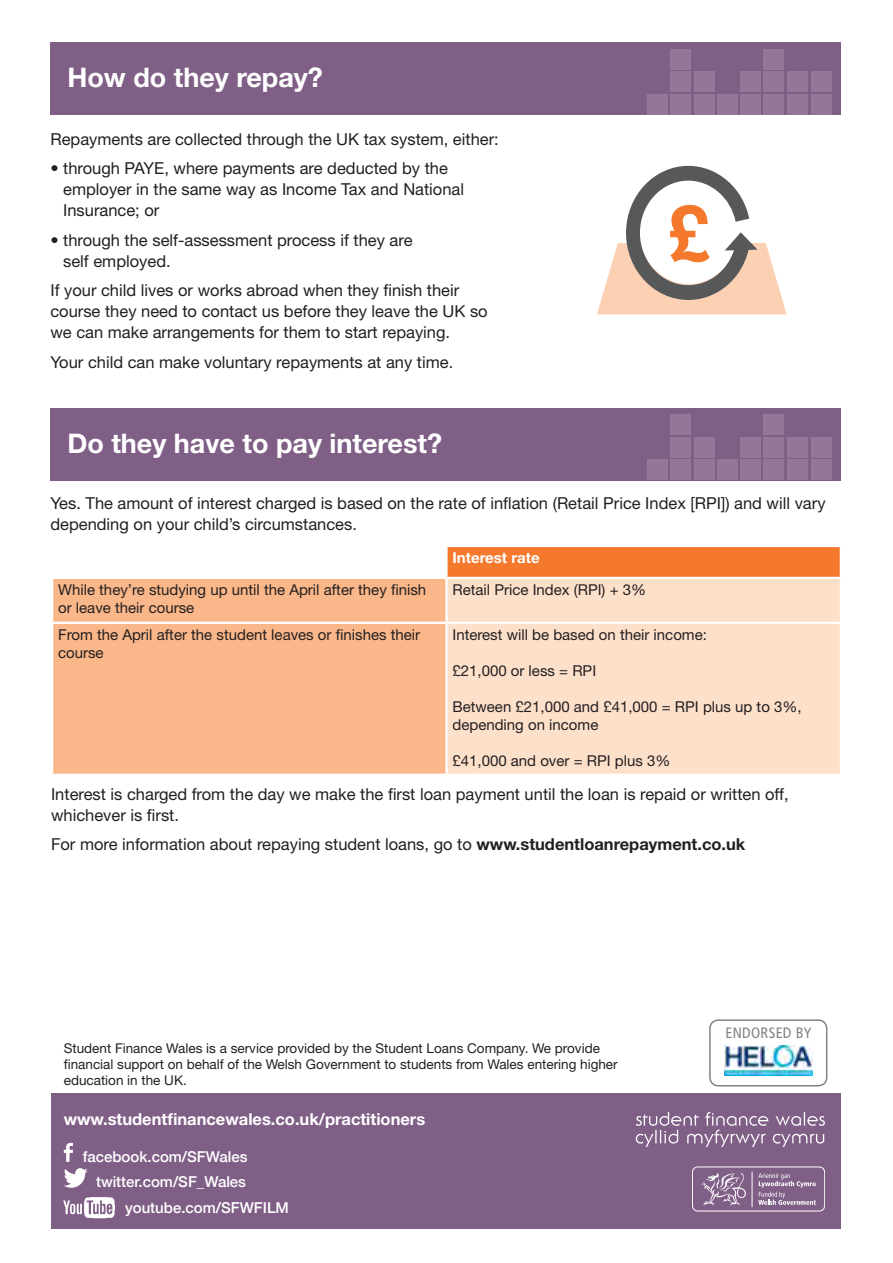
<style>
.page{position:relative;width:893px;height:1263px;background:#fff}
.page>*{position:absolute;margin:0;border:0;box-sizing:border-box;transform-origin:0 0}
.t1{font:700 76.8px "Helvetica Neue";color:#f4792d;scale:.94 1}
.t2{font:700 27px "Helvetica Neue LT Std";color:#fff}
.t3{font:16.5px/21px "Helvetica Neue LT Std";color:#231f20}
.t4{font:700 16.5px "Helvetica Neue LT Std";color:#fff}
.t5{font:15px/18px "Helvetica Neue LT Std";color:#231f20}
.t6{font:500 15px "Helvetica Neue";color:#fff}
.t7{font:700 15px "Helvetica Neue LT Std";color:#fff}
.t8{font:condensed 15px "Frutiger LT Std";letter-spacing:.02em;color:#808285}
.t9{font:13.5px/16.2px "Helvetica Neue LT Std";color:#231f20}
.s1{font-weight:700}
</style>
<div class="page">
<div style="left:446px;top:546px;width:395px;height:32px;background:#f4792d"></div>
<div style="left:53px;top:579px;width:392px;height:195px;background:#fab789"></div>
<div style="left:448px;top:579px;width:392px;height:195px;background:#fde0ca"></div>
<hr style="left:446px;top:545px;width:396px;height:2px;background:#fff">
<hr style="left:445px;top:547px;width:3px;height:30px;background:#fff">
<hr style="left:840px;top:547px;width:2px;height:30px;background:#fff">
<hr style="left:446px;top:577px;width:396px;height:2px;background:#fff">
<hr style="left:51px;top:622px;width:395px;height:2px;background:#fff">
<hr style="left:446px;top:622px;width:396px;height:2px;background:#fff">
<div style="left:50px;top:43px;width:791px;height:72px;background:#805f87"></div>
<div style="left:670px;top:49px;width:21px;height:20px;background:#937698"></div>
<div style="left:763px;top:49px;width:21px;height:20px;background:#937698"></div>
<div style="left:670px;top:71px;width:21px;height:21px;background:#937698"></div>
<div style="left:670px;top:94px;width:21px;height:20px;background:#937698"></div>
<div style="left:694px;top:71px;width:21px;height:21px;background:#937698"></div>
<div style="left:763px;top:71px;width:21px;height:21px;background:#937698"></div>
<div style="left:786px;top:71px;width:21px;height:21px;background:#937698"></div>
<div style="left:811px;top:71px;width:21px;height:21px;background:#937698"></div>
<div style="left:740px;top:71px;width:21px;height:21px;background:#937698"></div>
<div style="left:694px;top:94px;width:21px;height:20px;background:#937698"></div>
<div style="left:763px;top:94px;width:21px;height:20px;background:#937698"></div>
<div style="left:740px;top:94px;width:21px;height:20px;background:#937698"></div>
<div style="left:717px;top:94px;width:21px;height:20px;background:#937698"></div>
<div style="left:647px;top:94px;width:21px;height:20px;background:#937698"></div>
<div style="left:786px;top:94px;width:21px;height:20px;background:#937698"></div>
<div style="left:811px;top:94px;width:21px;height:20px;background:#937698"></div>
<svg style="left:597px;top:166px;width:190px;height:148px"></svg>
<div style="left:50px;top:408px;width:791px;height:72px;background:#805f87"></div>
<div style="left:670px;top:414px;width:21px;height:21px;background:#937698"></div>
<div style="left:763px;top:414px;width:21px;height:21px;background:#937698"></div>
<div style="left:670px;top:437px;width:21px;height:20px;background:#937698"></div>
<div style="left:670px;top:459px;width:21px;height:21px;background:#937698"></div>
<div style="left:694px;top:437px;width:21px;height:20px;background:#937698"></div>
<div style="left:763px;top:437px;width:21px;height:20px;background:#937698"></div>
<div style="left:786px;top:437px;width:21px;height:20px;background:#937698"></div>
<div style="left:811px;top:437px;width:21px;height:20px;background:#937698"></div>
<div style="left:740px;top:437px;width:21px;height:20px;background:#937698"></div>
<div style="left:694px;top:459px;width:21px;height:21px;background:#937698"></div>
<div style="left:763px;top:459px;width:21px;height:21px;background:#937698"></div>
<div style="left:740px;top:459px;width:21px;height:21px;background:#937698"></div>
<div style="left:717px;top:459px;width:21px;height:21px;background:#937698"></div>
<div style="left:647px;top:459px;width:21px;height:21px;background:#937698"></div>
<div style="left:786px;top:459px;width:21px;height:21px;background:#937698"></div>
<div style="left:811px;top:459px;width:21px;height:21px;background:#937698"></div>
<div style="left:51px;top:1094px;width:790px;height:135px;background:#805f87"></div>
<div style="left:709px;top:1019px;width:118px;height:67px;border:2px solid #808285;border-radius:9px"></div>
<img style="left:724px;top:1045px;width:88px;height:31px">
<svg style="left:636px;top:1112px;width:189px;height:35px"></svg>
<svg style="left:64px;top:1143px;width:9px;height:19px"></svg>
<svg style="left:64px;top:1168px;width:24px;height:20px"></svg>
<img style="left:63px;top:1197px;width:52px;height:22px">
<div style="left:692px;top:1167px;width:133px;height:44px;border:1px solid #fff;border-radius:5px"></div>
<hr style="left:752px;top:1172px;width:1px;height:35px;background:#fff">
<svg style="left:758px;top:1173px;width:58px;height:32px"></svg>
<svg style="left:701px;top:1172px;width:45px;height:34px"></svg>
<p class="t2" style="left:67px;top:61px;width:257px">How do they repay?</p>
<p class="t3" style="left:50px;top:128px;width:450px">Repayments are collected through the UK tax system, either:</p>
<p class="t3" style="left:63px;top:158px;width:402px;text-indent:-13px">• through PAYE, where payments are deducted by the employer in the same way as Income Tax and National<br>Insurance; or</p>
<p class="t3" style="left:63px;top:229px;width:351px;text-indent:-13px">• through the self-assessment process if they are self employed.</p>
<p class="t3" style="left:50px;top:280px;width:439px">If your child lives or works abroad when they finish their course they need to contact us before they leave the UK so we can make arrangements for them to start repaying.</p>
<p class="t3" style="left:50px;top:351px;width:404px">Your child can make voluntary repayments at any time.</p>
<h1 class="t1" style="left:669px;top:173px;width:44px">£</h1>
<p class="t2" style="left:67px;top:426px;width:376px">Do they have to pay interest?</p>
<p class="t3" style="left:50px;top:493px;width:777px">Yes. The amount of interest charged is based on the rate of inflation (Retail Price Index [RPI]) and will vary depending on your child’s circumstances.</p>
<p class="t5" style="left:58px;top:580px;width:370px">While they’re studying up until the April after they finish or leave their course</p>
<p class="t7" style="left:452px;top:548px;width:89px">Interest rate</p>
<p class="t5" style="left:452px;top:580px;width:195px">Retail Price Index (RPI) + 3%</p>
<p class="t5" style="left:58px;top:625px;width:364px">From the April after the student leaves or finishes their course</p>
<p class="t5" style="left:452px;top:625px;width:256px">Interest will be based on their income:</p>
<p class="t5" style="left:452px;top:661px;width:145px">£21,000 or less = RPI</p>
<p class="t5" style="left:452px;top:697px;width:351px">Between £21,000 and £41,000 = RPI plus up to 3%, depending on income</p>
<p class="t5" style="left:452px;top:751px;width:219px">£41,000 and over = RPI plus 3%</p>
<p class="t3" style="left:51px;top:783px;width:739px">Interest is charged from the day we make the first loan payment until the loan is repaid or written off, whichever is first.</p>
<p class="t3" style="left:51px;top:834px;width:696px">For more information about repaying student loans, go to <span class="s1">www.studentloanrepayment.co.uk</span></p>
<p class="t9" style="left:64px;top:1039px;width:555px">Student Finance Wales is a service provided by the Student Loans Company. We provide financial support on behalf of the Welsh Government to students from Wales entering higher education in the UK.</p>
<p class="t4" style="left:64px;top:1109px;width:363px">www.studentfinancewales.co.uk/practitioners</p>
<p class="t6" style="left:83px;top:1144px;width:166px">facebook.com/SFWales</p>
<p class="t6" style="left:96px;top:1170px;width:152px">twitter.com/SF_Wales</p>
<p class="t6" style="left:125px;top:1195px;width:165px">youtube.com/SFWFILM</p>
<p class="t8" style="left:725px;top:1024px;width:88px">ENDORSED BY</p>
</div>
